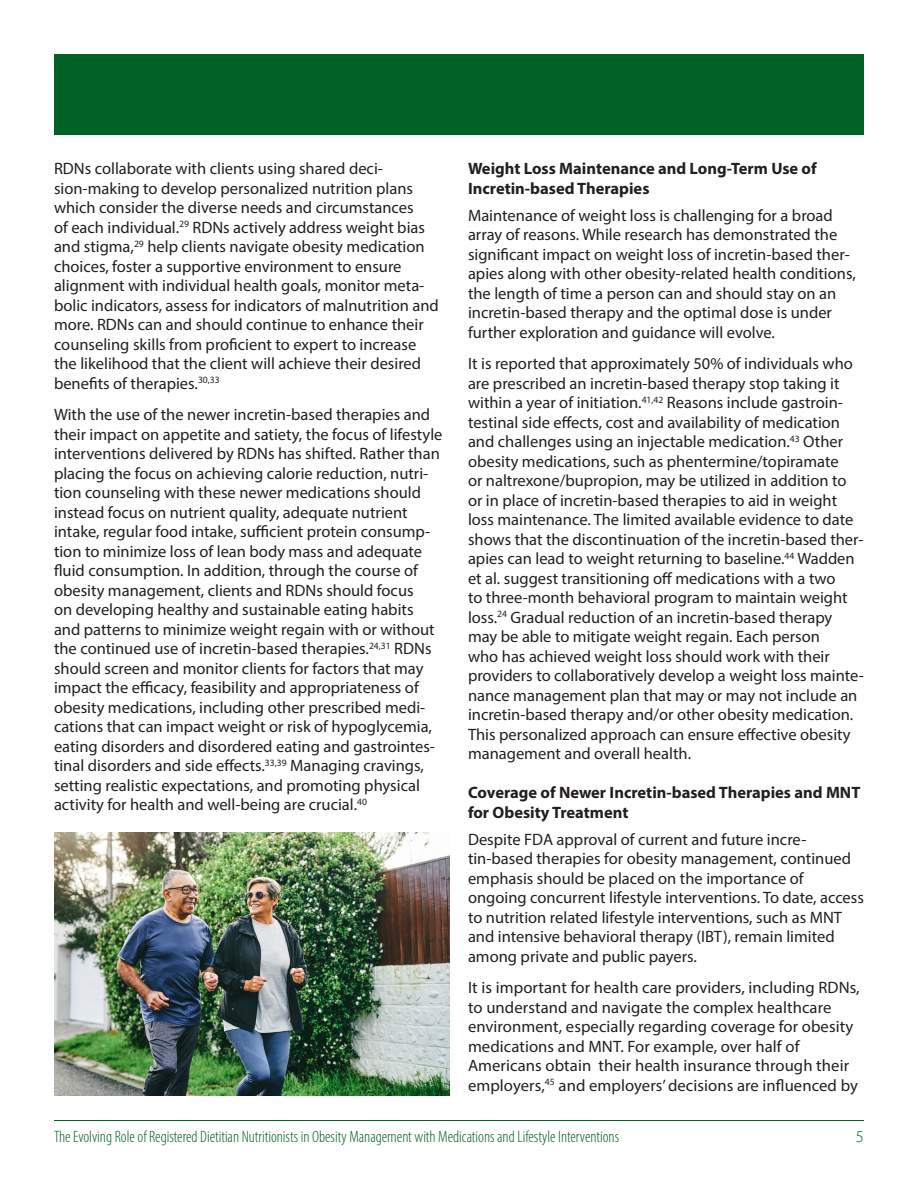
<style>
.page{position:relative;width:918px;height:1188px;background:#fff}
.page>*{position:absolute;margin:0;border:0;box-sizing:border-box;transform-origin:0 0}
.t1{font:16.5px/19.5px "Myriad Pro";color:#231f20}
.author{font:700 16.5px/19.5px "Myriad Pro";color:#231f20}
.t2{font:300 condensed 16.5px "Myriad Pro";color:#006224}
.t3{font:300 16.5px "Myriad Pro";color:#006224}
</style>
<div class="page">
<hr style="left:54px;top:1120px;width:810px;height:1px;background:#006224">
<div style="left:54px;top:54px;width:810px;height:81px;background:#006224"></div>
<img style="left:54px;top:833px;width:395px;height:263px">
<p class="t1" style="left:54px;top:159px;width:386px">RDNs collaborate with clients using shared deci&shy;sion-making to develop personalized nutrition plans which consider the diverse needs and circumstances<br>of each individual.<sup>29</sup> RDNs actively address weight bias and stigma,<sup>29</sup> help clients navigate obesity medication choices, foster a supportive environment to ensure alignment with individual health goals, monitor meta&shy;bolic indicators, assess for indicators of malnutrition and more. RDNs can and should continue to enhance their counseling skills from proficient to expert to increase the likelihood that the client will achieve their desired benefits of therapies.<sup>30,33</sup></p>
<p class="t1" style="left:54px;top:405px;width:390px">With the use of the newer incretin-based therapies and their impact on appetite and satiety, the focus of lifestyle interventions delivered by RDNs has shifted. Rather than placing the focus on achieving calorie reduction, nutri&shy;tion counseling with these newer medications should instead focus on nutrient quality, adequate nutrient intake, regular food intake, sufficient protein consump&shy;tion to minimize loss of lean body mass and adequate fluid consumption. In addition, through the course of obesity management, clients and RDNs should focus<br>on developing healthy and sustainable eating habits and patterns to minimize weight regain with or without the continued use of incretin-based therapies.<sup>24,31</sup> RDNs should screen and monitor clients for factors that may impact the efficacy, feasibility and appropriateness of obesity medications, including other prescribed medi&shy;cations that can impact weight or risk of hypoglycemia, eating disorders and disordered eating and gastrointes&shy;tinal disorders and side effects.<sup>33,39</sup> Managing cravings, setting realistic expectations, and promoting physical activity for health and well-being are crucial.<sup>40</sup></p>
<p class="author" style="left:468px;top:159px;width:350px">Weight Loss Maintenance and Long-Term Use of<br>Incretin-based Therapies</p>
<p class="t1" style="left:468px;top:205px;width:389px">Maintenance of weight loss is challenging for a broad array of reasons. While research has demonstrated the significant impact on weight loss of incretin-based ther&shy;apies along with other obesity-related health conditions, the length of time a person can and should stay on an incretin-based therapy and the optimal dose is under further exploration and guidance will evolve.</p>
<p class="t1" style="left:468px;top:354px;width:398px">It is reported that approximately 50% of individuals who are prescribed an incretin-based therapy stop taking it within a year of initiation.<sup>41,42</sup> Reasons include gastroin&shy;testinal side effects, cost and availability of medication and challenges using an injectable medication.<sup>43</sup> Other obesity medications, such as phentermine/topiramate<br>or naltrexone/bupropion, may be utilized in addition to or in place of incretin-based therapies to aid in weight loss maintenance. The limited available evidence to date shows that the discontinuation of the incretin-based ther&shy;apies can lead to weight returning to baseline.<sup>44</sup> Wadden et al. suggest transitioning off medications with a two<br>to three-month behavioral program to maintain weight loss.<sup>24</sup> Gradual reduction of an incretin-based therapy may be able to mitigate weight regain. Each person<br>who has achieved weight loss should work with their providers to collaboratively develop a weight loss mainte&shy;nance management plan that may or may not include an incretin-based therapy and/or other obesity medication.<br>This personalized approach can ensure effective obesity management and overall health.</p>
<p class="author" style="left:468px;top:783px;width:394px">Coverage of Newer Incretin-based Therapies and MNT for Obesity Treatment</p>
<p class="t1" style="left:468px;top:829px;width:397px">Despite FDA approval of current and future incre&shy;tin-based therapies for obesity management, continued emphasis should be placed on the importance of ongoing concurrent lifestyle interventions. To date, access to nutrition related lifestyle interventions, such as MNT and intensive behavioral therapy (IBT), remain limited among private and public payers.</p>
<p class="t1" style="left:468px;top:978px;width:393px">It is important for health care providers, including RDNs, to understand and navigate the complex healthcare environment, especially regarding coverage for obesity medications and MNT. For example, over half of Americans obtain their health insurance through their employers,<sup>45</sup> and employers’ decisions are influenced by</p>
<p class="t2" style="left:54px;top:1127px;width:567px">The Evolving Role of Registered Dietitian Nutritionists in Obesity Management with Medications and Lifestyle Interventions</p>
<p class="t3" style="left:856px;top:1127px;width:10px">5</p>
</div>
